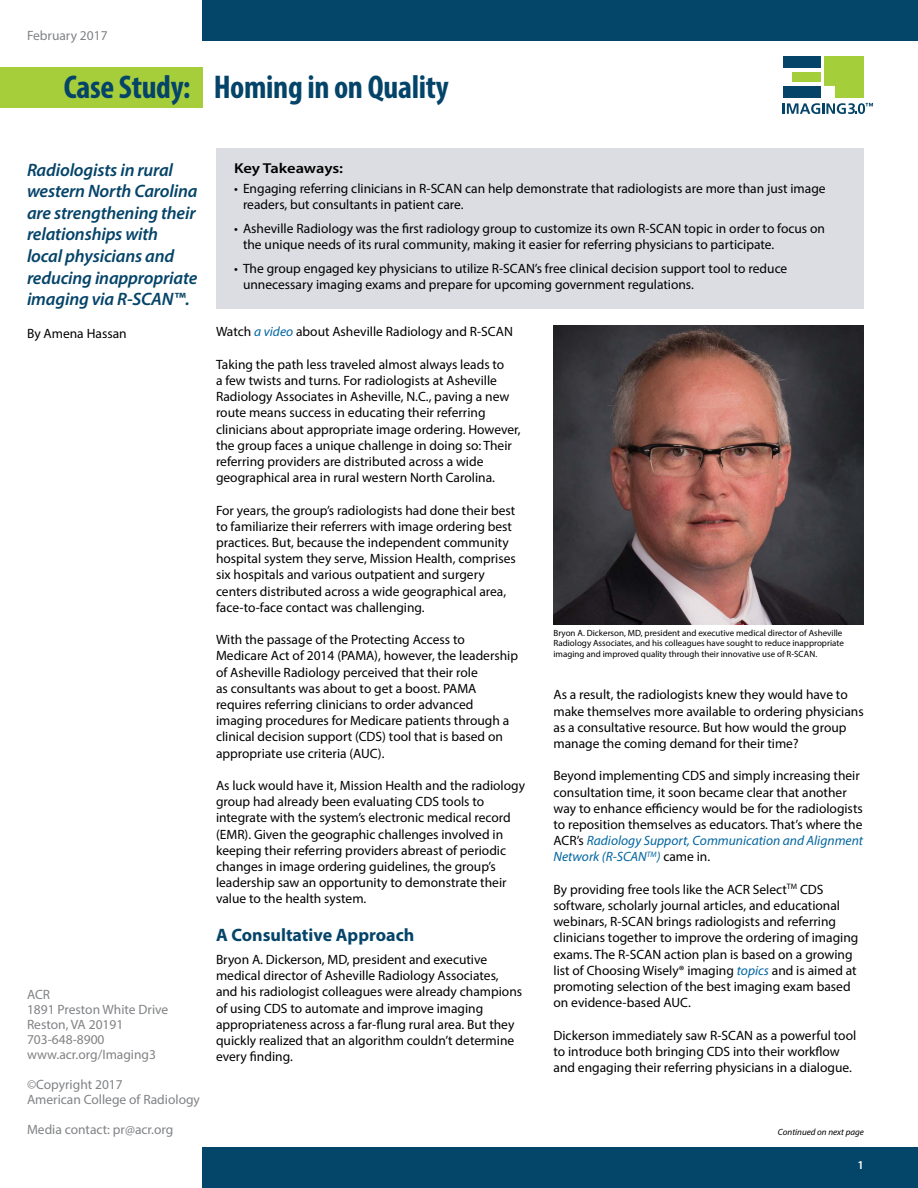
<style>
.page{position:relative;width:918px;height:1188px;background:#fff}
.page>*{position:absolute;margin:0;border:0;box-sizing:border-box;transform-origin:0 0}
.t1{font:700 condensed 33px "Myriad Pro";letter-spacing:-.01em;color:#054469}
.t2{font:italic 600 18px/21.6px "Myriad Pro";letter-spacing:-.01em;color:#054469}
.t3{font:700 18px "Myriad Pro";color:#054469}
.t4{font:600 14.4px "Myriad Pro";letter-spacing:-.01em;color:#000;scale:1.15 1}
.t5{font:13.5px/16.2px "Myriad Pro";color:#000}
.t6{font:13.5px/15px "Myriad Pro";color:#808285}
.t7{font:600 12px "Myriad Pro";color:#fff}
.t8{font:9px/10.8px "Myriad Pro";color:#000}
.t9{font:italic 9px "Myriad Pro";color:#000}
.s1{font-style:italic;color:#0065a0}
</style>
<div class="page">
<div style="left:202px;top:0;width:716px;height:40px;background:#04456a"></div>
<div style="left:0;top:68px;width:202px;height:40px;background:#a6ce3a"></div>
<div style="left:202px;top:1148px;width:716px;height:40px;background:#04456a"></div>
<div style="left:783px;top:56px;width:38px;height:11px;background:#054469"></div>
<div style="left:792px;top:73px;width:29px;height:9px;background:#a5ce3b"></div>
<div style="left:783px;top:86px;width:38px;height:12px;background:#054469"></div>
<div style="left:824px;top:56px;width:40px;height:41px;background:#a5ce3b"></div>
<svg style="left:783px;top:103px;width:90px;height:11px"></svg>
<div style="left:824px;top:86px;width:11px;height:12px;background:#fff;border:1px solid #fff"></div>
<div style="left:216px;top:148px;width:648px;height:161px;background:#dbdde3"></div>
<img style="left:554px;top:325px;width:310px;height:299px">
<p class="t6" style="left:27px;top:28px;width:82px">February 2017</p>
<h1 class="t1" style="left:64px;top:67px;width:387px">Case Study: Homing in on Quality</h1>
<h2 class="t2" style="left:27px;top:158px;width:172px">Radiologists in rural western North Carolina are strengthening their relationships with local physicians and reducing inappropriate imaging via R-SCAN™.</h2>
<p class="t5" style="left:27px;top:325px;width:101px">By Amena Hassan</p>
<p class="t6" style="left:27px;top:987px;width:143px">ACR<br>1891 Preston White Drive<br>Reston, VA 20191<br>703-648-8900 www.acr.org/Imaging3</p>
<p class="t6" style="left:27px;top:1077px;width:175px">©Copyright 2017<br>American College of Radiology</p>
<p class="t6" style="left:27px;top:1122px;width:148px">Media contact: pr@acr.org</p>
<p class="t4" style="left:234px;top:159px;width:96px">Key Takeaways:</p>
<p class="t5" style="left:243px;top:180px;width:584px;text-indent:-9px">• Engaging referring clinicians in R-SCAN can help demonstrate that radiologists are more than just image readers, but consultants in patient care.</p>
<p class="t5" style="left:243px;top:220px;width:584px;text-indent:-9px">• Asheville Radiology was the first radiology group to customize its own R-SCAN topic in order to focus on the unique needs of its rural community, making it easier for referring physicians to participate.</p>
<p class="t5" style="left:243px;top:260px;width:546px;text-indent:-9px">• The group engaged key physicians to utilize R-SCAN’s free clinical decision support tool to reduce unnecessary imaging exams and prepare for upcoming government regulations.</p>
<p class="t5" style="left:216px;top:323px;width:298px">Watch <span class="s1">a video</span> about Asheville Radiology and R-SCAN</p>
<p class="t5" style="left:216px;top:356px;width:306px">Taking the path less traveled almost always leads to<br>a few twists and turns. For radiologists at Asheville Radiology Associates in Asheville, N.C., paving a new route means success in educating their referring clinicians about appropriate image ordering. However, the group faces a unique challenge in doing so: Their referring providers are distributed across a wide geographical area in rural western North Carolina.</p>
<p class="t5" style="left:216px;top:502px;width:301px">For years, the group’s radiologists had done their best to familiarize their referrers with image ordering best practices. But, because the independent community hospital system they serve, Mission Health, comprises six hospitals and various outpatient and surgery centers distributed across a wide geographical area, face-to-face contact was challenging.</p>
<p class="t5" style="left:216px;top:631px;width:304px">With the passage of the Protecting Access to Medicare Act of 2014 (PAMA), however, the leadership of Asheville Radiology perceived that their role<br>as consultants was about to get a boost. PAMA requires referring clinicians to order advanced imaging procedures for Medicare patients through a clinical decision support (CDS) tool that is based on appropriate use criteria (AUC).</p>
<p class="t5" style="left:216px;top:777px;width:311px">As luck would have it, Mission Health and the radiology group had already been evaluating CDS tools to integrate with the system’s electronic medical record (EMR). Given the geographic challenges involved in keeping their referring providers abreast of periodic changes in image ordering guidelines, the group’s leadership saw an opportunity to demonstrate their value to the health system.</p>
<h2 class="t3" style="left:216px;top:923px;width:200px">A Consultative Approach</h2>
<p class="t5" style="left:216px;top:951px;width:308px">Bryon A. Dickerson, MD, president and executive medical director of Asheville Radiology Associates, and his radiologist colleagues were already champions of using CDS to automate and improve imaging appropriateness across a far-flung rural area. But they quickly realized that an algorithm couldn’t determine every finding.</p>
<p class="t8" style="left:554px;top:627px;width:292px">Bryon A. Dickerson, MD, president and executive medical director of Asheville<br>Radiology Associates, and his colleagues have sought to reduce inappropriate imaging and improved quality through their innovative use of R-SCAN.</p>
<p class="t5" style="left:554px;top:686px;width:312px">As a result, the radiologists knew they would have to make themselves more available to ordering physicians as a consultative resource. But how would the group manage the coming demand for their time?</p>
<p class="t5" style="left:554px;top:767px;width:311px">Beyond implementing CDS and simply increasing their consultation time, it soon became clear that another way to enhance efficiency would be for the radiologists to reposition themselves as educators. That’s where the ACR’s <span class="s1">Radiology Support, Communication and Alignment Network (R-SCAN</span><sup>TM</sup><span class="s1">)</span> came in.</p>
<p class="t5" style="left:553px;top:881px;width:306px">By providing free tools like the ACR Select<sup>TM</sup> CDS software, scholarly journal articles, and educational webinars, R-SCAN brings radiologists and referring clinicians together to improve the ordering of imaging exams. The R-SCAN action plan is based on a growing list of Choosing Wisely® imaging <span class="s1">topics</span> and is aimed at promoting selection of the best imaging exam based on evidence-based AUC.</p>
<p class="t5" style="left:554px;top:1027px;width:304px">Dickerson immediately saw R-SCAN as a powerful tool to introduce both bringing CDS into their workflow and engaging their referring physicians in a dialogue.</p>
<p class="t9" style="left:778px;top:1126px;width:88px">Continued on next page</p>
<p class="t7" style="left:858px;top:1157px;width:8px">1</p>
</div>
